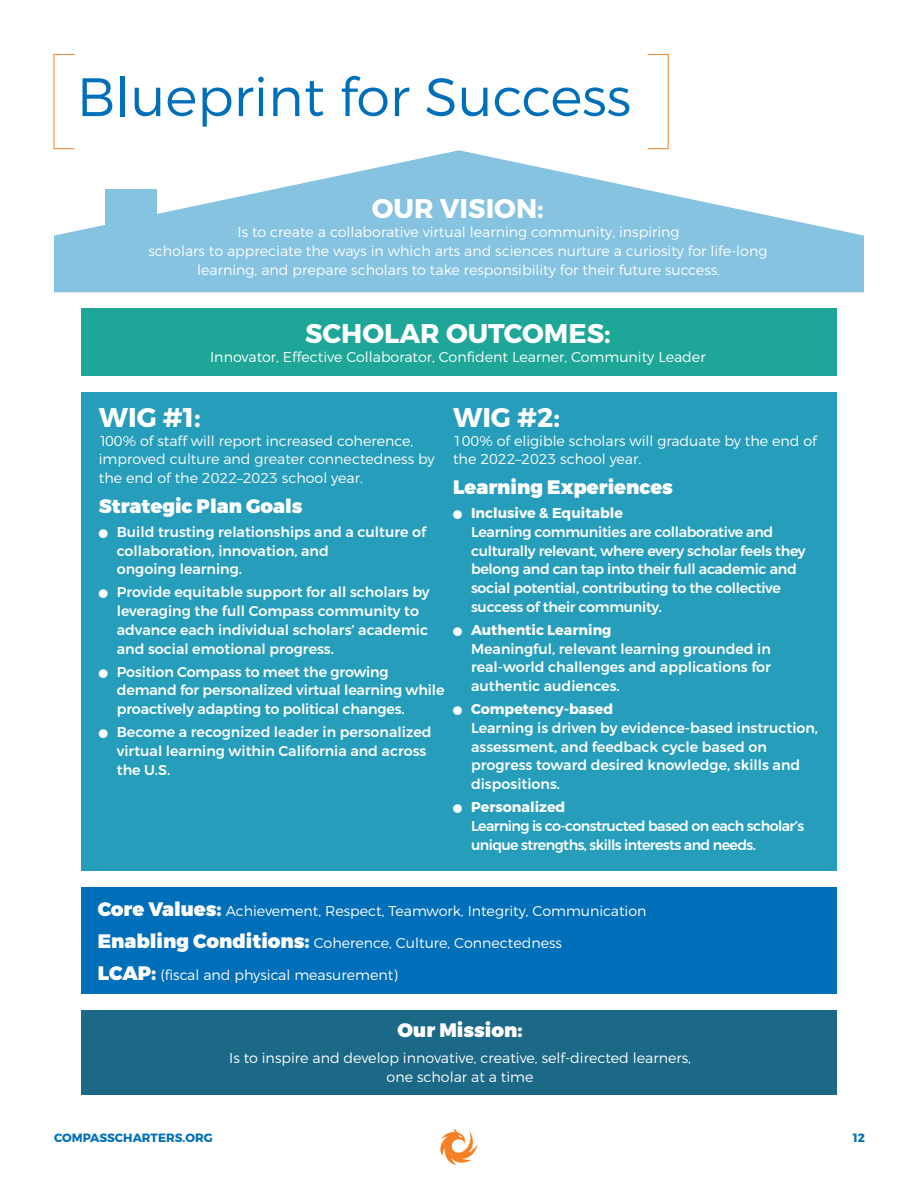
<style>
.page{position:relative;width:918px;height:1188px;background:#fff}
.page>*{position:absolute;margin:0;border:0;box-sizing:border-box;transform-origin:0 0}
.t1{font:300 54px "Montserrat";color:#006fba}
.subhead{font:700 27px "Montserrat";color:#fff}
.SubSub_Head{font:900 19.5px "Montserrat";color:#fff}
.t2{font:500 14.25px/18.8px "Montserrat";color:#fff}
.Body_Copy_Smaller_Wh{font:300 14.25px/18.8px "Montserrat";color:#fff}
.t3{font:500 14.25px/18.8px "Montserrat";letter-spacing:-.02em;color:#fff}
.SubSub_Head-2{font:300 14.25px "Montserrat";color:#fff}
.t4{font:500 14.25px/18.8px "Montserrat";letter-spacing:-.04em;color:#fff}
.t5{font:700 12px "Montserrat";color:#006fba}
.s1{font-weight:700}
.s2{font-weight:900;font-size:19.5px}
</style>
<div class="page">
<svg style="left:440px;top:1128px;width:38px;height:37px"></svg>
<div style="left:81px;top:393px;width:756px;height:478px;background:#269ebb"></div>
<svg style="left:53px;top:54px;width:616px;height:95px"></svg>
<svg style="left:54px;top:150px;width:810px;height:142px;fill:#85c3e1"></svg>
<div style="left:81px;top:1010px;width:756px;height:85px;background:#1b6887"></div>
<div style="left:81px;top:887px;width:756px;height:107px;background:#006fba"></div>
<div style="left:81px;top:309px;width:756px;height:67px;background:#1ea799"></div>
<p class="t1" style="left:77px;top:64px;width:556px">Blueprint for Success</p>
<p class="subhead" style="left:372px;top:192px;width:173px">OUR VISION:</p>
<p class="Body_Copy_Smaller_Wh" style="left:148px;top:222px;width:621px;text-align:center">Is to create a collaborative virtual learning community, inspiring<br>scholars to appreciate the ways in which arts and sciences nurture a curiosity for life-long learning, and prepare scholars to take responsibility for their future success.</p>
<p class="subhead" style="left:305px;top:316px;width:307px">SCHOLAR OUTCOMES:</p>
<p class="Body_Copy_Smaller_Wh" style="left:210px;top:347px;width:497px">Innovator, Effective Collaborator, Confident Learner, Community Leader</p>
<p class="subhead" style="left:99px;top:400px;width:103px">WIG #1:</p>
<p class="Body_Copy_Smaller_Wh" style="left:99px;top:431px;width:337px">100% of staff will report increased coherence, improved culture and greater connectedness by the end of the 2022–2023 school year.</p>
<p class="SubSub_Head" style="left:99px;top:494px;width:205px">Strategic Plan Goals</p>
<p class="t2" style="left:117px;top:522px;width:311px">Build trusting relationships and a culture of collaboration, innovation, and<br>ongoing learning.</p>
<p class="t2" style="left:117px;top:583px;width:314px">Provide equitable support for all scholars by leveraging the full Compass community to advance each individual scholars’ academic and social emotional progress.</p>
<p class="t2" style="left:117px;top:662px;width:329px">Position Compass to meet the growing demand for personalized virtual learning while proactively adapting to political changes.</p>
<p class="t2" style="left:117px;top:723px;width:316px">Become a recognized leader in personalized virtual learning within California and across the U.S.</p>
<p class="subhead" style="left:453px;top:400px;width:108px">WIG #2:</p>
<p class="Body_Copy_Smaller_Wh" style="left:453px;top:431px;width:365px">100% of eligible scholars will graduate by the end of the 2022–2023 school year.</p>
<p class="SubSub_Head" style="left:453px;top:475px;width:222px">Learning Experiences</p>
<p class="t3" style="left:471px;top:504px;width:336px"><span class="s1">Inclusive &amp; Equitable<br></span>Learning communities are collaborative and culturally relevant, where every scholar feels they belong and can tap into their full academic and social potential, contributing to the collective success of their community.</p>
<p class="t2" style="left:471px;top:620px;width:301px"><span class="s1">Authentic Learning<br></span>Meaningful, relevant learning grounded in real-world challenges and applications for authentic audiences.</p>
<p class="t2" style="left:471px;top:700px;width:349px"><span class="s1">Competency-based<br></span>Learning is driven by evidence-based instruction, assessment, and feedback cycle based on progress toward desired knowledge, skills and dispositions.</p>
<p class="t4" style="left:471px;top:798px;width:335px"><span class="s1">Personalized<br></span>Learning is co-constructed based on each scholar’s unique strengths, skills interests and needs.</p>
<p class="SubSub_Head-2" style="left:98px;top:902px;width:550px"><span class="s2">Core Values:</span> Achievement, Respect, Teamwork, Integrity, Communication</p>
<p class="SubSub_Head-2" style="left:98px;top:934px;width:466px"><span class="s2">Enabling Conditions:</span> Coherence, Culture, Connectedness</p>
<p class="SubSub_Head-2" style="left:98px;top:967px;width:302px"><span class="s2">LCAP:</span> (fiscal and physical measurement)</p>
<p class="SubSub_Head" style="left:398px;top:1018px;width:126px">Our Mission:</p>
<p class="Body_Copy_Smaller_Wh" style="left:229px;top:1048px;width:463px;text-align:center">Is to inspire and develop innovative, creative, self-directed learners, one scholar at a time</p>
<p class="t5" style="left:54px;top:1131px;width:160px">COMPASSCHARTERS.ORG</p>
<p class="t5" style="left:853px;top:1131px;width:14px">12</p>
</div>
